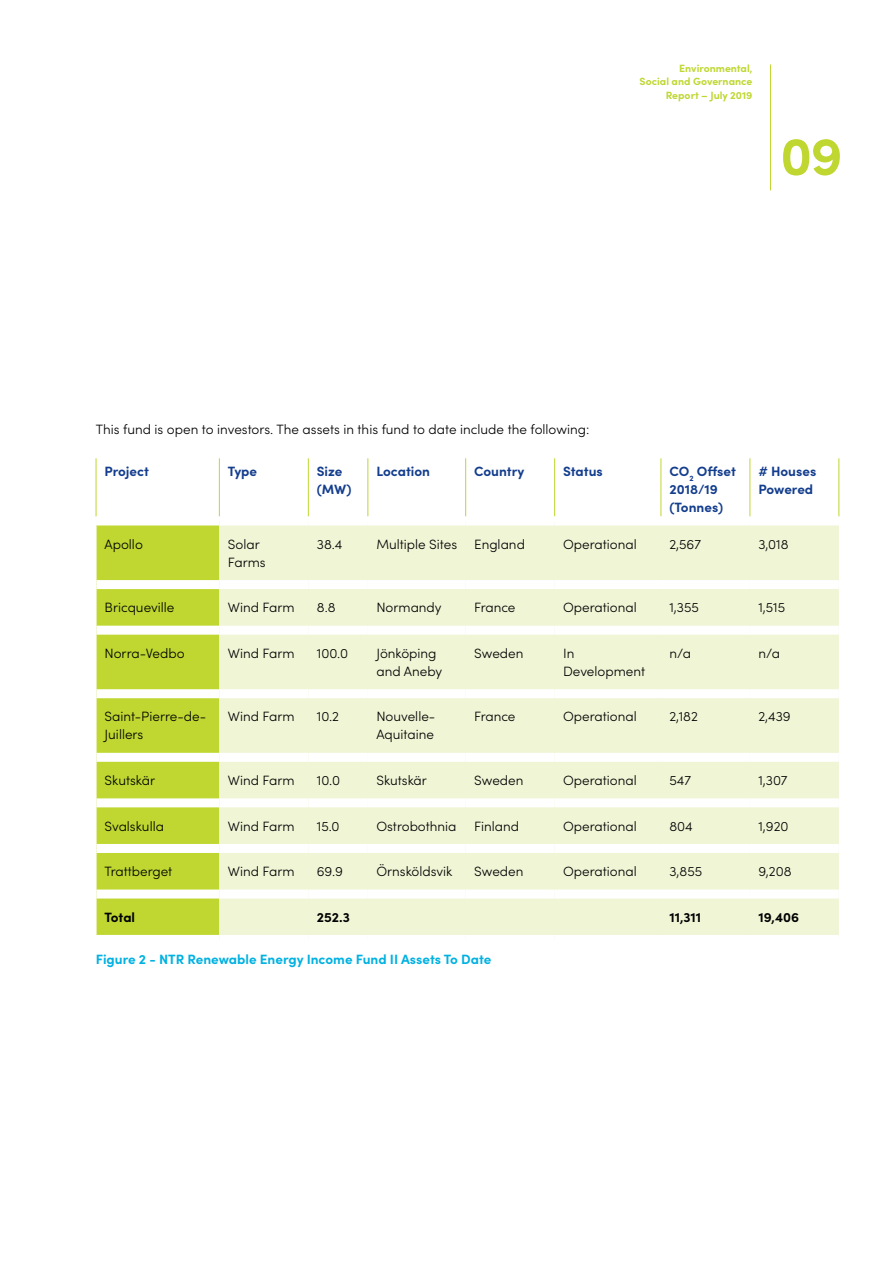
<style>
.page{position:relative;width:893px;height:1263px;background:#fff}
.page>*{position:absolute;margin:0;border:0;box-sizing:border-box;transform-origin:0 0}
.t1{font:700 54px "Sofia Pro";color:#bfd730}
.t2{font:300 13.5px/18px "Sofia Pro";color:#000}
.t3{font:700 13.5px/18px "Sofia Pro";color:#133d8d}
.t4{font:700 13.5px "Sofia Pro";color:#00b1e1}
.t5{font:700 13.5px "Sofia Pro";color:#000}
.t6{font:700 10.5px/13.5px "Sofia Pro";color:#bfd730;text-align:right}
</style>
<div class="page">
<div style="left:97px;top:525px;width:122px;height:410px;background:#bfd730"></div>
<div style="left:219px;top:525px;width:620px;height:410px;background:#eff5d5"></div>
<hr style="left:96px;top:458px;width:1px;height:58px;background:#bfd730">
<hr style="left:219px;top:458px;width:1px;height:58px;background:#bfd730">
<hr style="left:308px;top:458px;width:1px;height:58px;background:#bfd730">
<hr style="left:367px;top:458px;width:1px;height:58px;background:#bfd730">
<hr style="left:465px;top:458px;width:1px;height:58px;background:#bfd730">
<hr style="left:554px;top:458px;width:1px;height:58px;background:#bfd730">
<hr style="left:661px;top:458px;width:1px;height:58px;background:#bfd730">
<hr style="left:749px;top:458px;width:1px;height:58px;background:#bfd730">
<hr style="left:838px;top:458px;width:1px;height:58px;background:#bfd730">
<div style="left:219px;top:580px;width:89px;height:9px;background:#fff"></div>
<div style="left:308px;top:580px;width:60px;height:9px;background:#fff"></div>
<div style="left:368px;top:580px;width:98px;height:9px;background:#fff"></div>
<div style="left:466px;top:580px;width:89px;height:9px;background:#fff"></div>
<div style="left:555px;top:580px;width:106px;height:9px;background:#fff"></div>
<div style="left:661px;top:580px;width:89px;height:9px;background:#fff"></div>
<div style="left:750px;top:580px;width:89px;height:9px;background:#fff"></div>
<div style="left:219px;top:626px;width:89px;height:9px;background:#fff"></div>
<div style="left:308px;top:626px;width:60px;height:9px;background:#fff"></div>
<div style="left:368px;top:626px;width:98px;height:9px;background:#fff"></div>
<div style="left:466px;top:626px;width:89px;height:9px;background:#fff"></div>
<div style="left:555px;top:626px;width:106px;height:9px;background:#fff"></div>
<div style="left:661px;top:626px;width:89px;height:9px;background:#fff"></div>
<div style="left:750px;top:626px;width:89px;height:9px;background:#fff"></div>
<div style="left:219px;top:689px;width:89px;height:9px;background:#fff"></div>
<div style="left:308px;top:689px;width:60px;height:9px;background:#fff"></div>
<div style="left:368px;top:689px;width:98px;height:9px;background:#fff"></div>
<div style="left:466px;top:689px;width:89px;height:9px;background:#fff"></div>
<div style="left:555px;top:689px;width:106px;height:9px;background:#fff"></div>
<div style="left:661px;top:689px;width:89px;height:9px;background:#fff"></div>
<div style="left:750px;top:689px;width:89px;height:9px;background:#fff"></div>
<div style="left:219px;top:753px;width:89px;height:9px;background:#fff"></div>
<div style="left:308px;top:753px;width:60px;height:9px;background:#fff"></div>
<div style="left:368px;top:753px;width:98px;height:9px;background:#fff"></div>
<div style="left:466px;top:753px;width:89px;height:9px;background:#fff"></div>
<div style="left:555px;top:753px;width:106px;height:9px;background:#fff"></div>
<div style="left:661px;top:753px;width:89px;height:9px;background:#fff"></div>
<div style="left:750px;top:753px;width:89px;height:9px;background:#fff"></div>
<div style="left:219px;top:798px;width:89px;height:9px;background:#fff"></div>
<div style="left:308px;top:798px;width:60px;height:9px;background:#fff"></div>
<div style="left:368px;top:798px;width:98px;height:9px;background:#fff"></div>
<div style="left:466px;top:798px;width:89px;height:9px;background:#fff"></div>
<div style="left:555px;top:798px;width:106px;height:9px;background:#fff"></div>
<div style="left:661px;top:798px;width:89px;height:9px;background:#fff"></div>
<div style="left:750px;top:798px;width:89px;height:9px;background:#fff"></div>
<div style="left:219px;top:844px;width:89px;height:9px;background:#fff"></div>
<div style="left:308px;top:844px;width:60px;height:9px;background:#fff"></div>
<div style="left:368px;top:844px;width:98px;height:9px;background:#fff"></div>
<div style="left:466px;top:844px;width:89px;height:9px;background:#fff"></div>
<div style="left:555px;top:844px;width:106px;height:9px;background:#fff"></div>
<div style="left:661px;top:844px;width:89px;height:9px;background:#fff"></div>
<div style="left:750px;top:844px;width:89px;height:9px;background:#fff"></div>
<div style="left:219px;top:889px;width:89px;height:9px;background:#fff"></div>
<div style="left:308px;top:889px;width:60px;height:9px;background:#fff"></div>
<div style="left:368px;top:889px;width:98px;height:9px;background:#fff"></div>
<div style="left:466px;top:889px;width:89px;height:9px;background:#fff"></div>
<div style="left:555px;top:889px;width:106px;height:9px;background:#fff"></div>
<div style="left:661px;top:889px;width:89px;height:9px;background:#fff"></div>
<div style="left:750px;top:889px;width:89px;height:9px;background:#fff"></div>
<div style="left:96px;top:580px;width:123px;height:9px;background:#fff"></div>
<div style="left:96px;top:626px;width:123px;height:9px;background:#fff"></div>
<div style="left:96px;top:689px;width:123px;height:9px;background:#fff"></div>
<div style="left:96px;top:753px;width:123px;height:9px;background:#fff"></div>
<div style="left:96px;top:798px;width:123px;height:9px;background:#fff"></div>
<div style="left:96px;top:844px;width:123px;height:9px;background:#fff"></div>
<div style="left:96px;top:889px;width:123px;height:9px;background:#fff"></div>
<hr style="left:770px;top:64px;width:1px;height:126px;background:#bfd730">
<p class="t6" style="left:640px;top:61px;width:114px">Environmental,<br>Social and Governance<br>Report – July 2019</p>
<h1 class="t1" style="left:780px;top:114px;width:64px">09</h1>
<p class="t2" style="left:96px;top:420px;width:495px">This fund is open to investors. The assets in this fund to date include the following:</p>
<p class="t3" style="left:105px;top:462px;width:46px">Project</p>
<p class="t3" style="left:228px;top:462px;width:31px">Type</p>
<p class="t3" style="left:317px;top:462px;width:36px">Size (MW)</p>
<p class="t3" style="left:376px;top:462px;width:55px">Location</p>
<p class="t3" style="left:474px;top:462px;width:52px">Country</p>
<p class="t3" style="left:563px;top:462px;width:41px">Status</p>
<p class="t3" style="left:669px;top:462px;width:68px">CO<sub>2</sub> Offset<br>2018/19 (Tonnes)</p>
<p class="t3" style="left:758px;top:462px;width:59px"># Houses<br>Powered</p>
<p class="t2" style="left:105px;top:534px;width:40px">Apollo</p>
<p class="t2" style="left:228px;top:534px;width:39px">Solar<br>Farms</p>
<p class="t2" style="left:317px;top:534px;width:27px">38.4</p>
<p class="t2" style="left:376px;top:534px;width:82px">Multiple Sites</p>
<p class="t2" style="left:474px;top:534px;width:52px">England</p>
<p class="t2" style="left:563px;top:534px;width:75px">Operational</p>
<p class="t2" style="left:669px;top:534px;width:33px">2,567</p>
<p class="t2" style="left:758px;top:534px;width:32px">3,018</p>
<p class="t2" style="left:105px;top:598px;width:71px">Bricqueville</p>
<p class="t2" style="left:228px;top:598px;width:68px">Wind Farm</p>
<p class="t2" style="left:317px;top:598px;width:20px">8.8</p>
<p class="t2" style="left:376px;top:598px;width:67px">Normandy</p>
<p class="t2" style="left:474px;top:598px;width:43px">France</p>
<p class="t2" style="left:563px;top:598px;width:75px">Operational</p>
<p class="t2" style="left:669px;top:598px;width:31px">1,355</p>
<p class="t2" style="left:758px;top:598px;width:28px">1,515</p>
<p class="t2" style="left:105px;top:643px;width:81px">Norra-Vedbo</p>
<p class="t2" style="left:228px;top:643px;width:68px">Wind Farm</p>
<p class="t2" style="left:317px;top:643px;width:33px">100.0</p>
<p class="t2" style="left:376px;top:643px;width:67px">Jönköping and Aneby</p>
<p class="t2" style="left:474px;top:643px;width:51px">Sweden</p>
<p class="t2" style="left:563px;top:643px;width:83px">In<br>Development</p>
<p class="t2" style="left:669px;top:643px;width:23px">n/a</p>
<p class="t2" style="left:758px;top:643px;width:23px">n/a</p>
<p class="t2" style="left:105px;top:707px;width:103px">Saint-Pierre-de-<br>Juillers</p>
<p class="t2" style="left:228px;top:707px;width:68px">Wind Farm</p>
<p class="t2" style="left:317px;top:707px;width:24px">10.2</p>
<p class="t2" style="left:376px;top:707px;width:61px">Nouvelle-<br>Aquitaine</p>
<p class="t2" style="left:474px;top:707px;width:43px">France</p>
<p class="t2" style="left:563px;top:707px;width:75px">Operational</p>
<p class="t2" style="left:669px;top:707px;width:30px">2,182</p>
<p class="t2" style="left:758px;top:707px;width:34px">2,439</p>
<p class="t2" style="left:105px;top:770px;width:52px">Skutskär</p>
<p class="t2" style="left:228px;top:770px;width:68px">Wind Farm</p>
<p class="t2" style="left:317px;top:770px;width:25px">10.0</p>
<p class="t2" style="left:376px;top:770px;width:52px">Skutskär</p>
<p class="t2" style="left:474px;top:770px;width:51px">Sweden</p>
<p class="t2" style="left:563px;top:770px;width:75px">Operational</p>
<p class="t2" style="left:669px;top:770px;width:23px">547</p>
<p class="t2" style="left:758px;top:770px;width:31px">1,307</p>
<p class="t2" style="left:105px;top:816px;width:61px">Svalskulla</p>
<p class="t2" style="left:228px;top:816px;width:68px">Wind Farm</p>
<p class="t2" style="left:317px;top:816px;width:24px">15.0</p>
<p class="t2" style="left:376px;top:816px;width:82px">Ostrobothnia</p>
<p class="t2" style="left:474px;top:816px;width:47px">Finland</p>
<p class="t2" style="left:563px;top:816px;width:75px">Operational</p>
<p class="t2" style="left:669px;top:816px;width:25px">804</p>
<p class="t2" style="left:758px;top:816px;width:32px">1,920</p>
<p class="t2" style="left:105px;top:862px;width:69px">Trattberget</p>
<p class="t2" style="left:228px;top:862px;width:68px">Wind Farm</p>
<p class="t2" style="left:317px;top:862px;width:28px">69.9</p>
<p class="t2" style="left:376px;top:862px;width:77px">Örnsköldsvik</p>
<p class="t2" style="left:474px;top:862px;width:51px">Sweden</p>
<p class="t2" style="left:563px;top:862px;width:75px">Operational</p>
<p class="t2" style="left:669px;top:862px;width:34px">3,855</p>
<p class="t2" style="left:758px;top:862px;width:35px">9,208</p>
<p class="t5" style="left:105px;top:906px;width:32px">Total</p>
<p class="t5" style="left:317px;top:906px;width:34px">252.3</p>
<p class="t5" style="left:669px;top:906px;width:33px">11,311</p>
<p class="t5" style="left:758px;top:906px;width:42px">19,406</p>
<p class="t4" style="left:96px;top:949px;width:397px">Figure 2 - NTR Renewable Energy Income Fund II Assets To Date</p>
</div>
